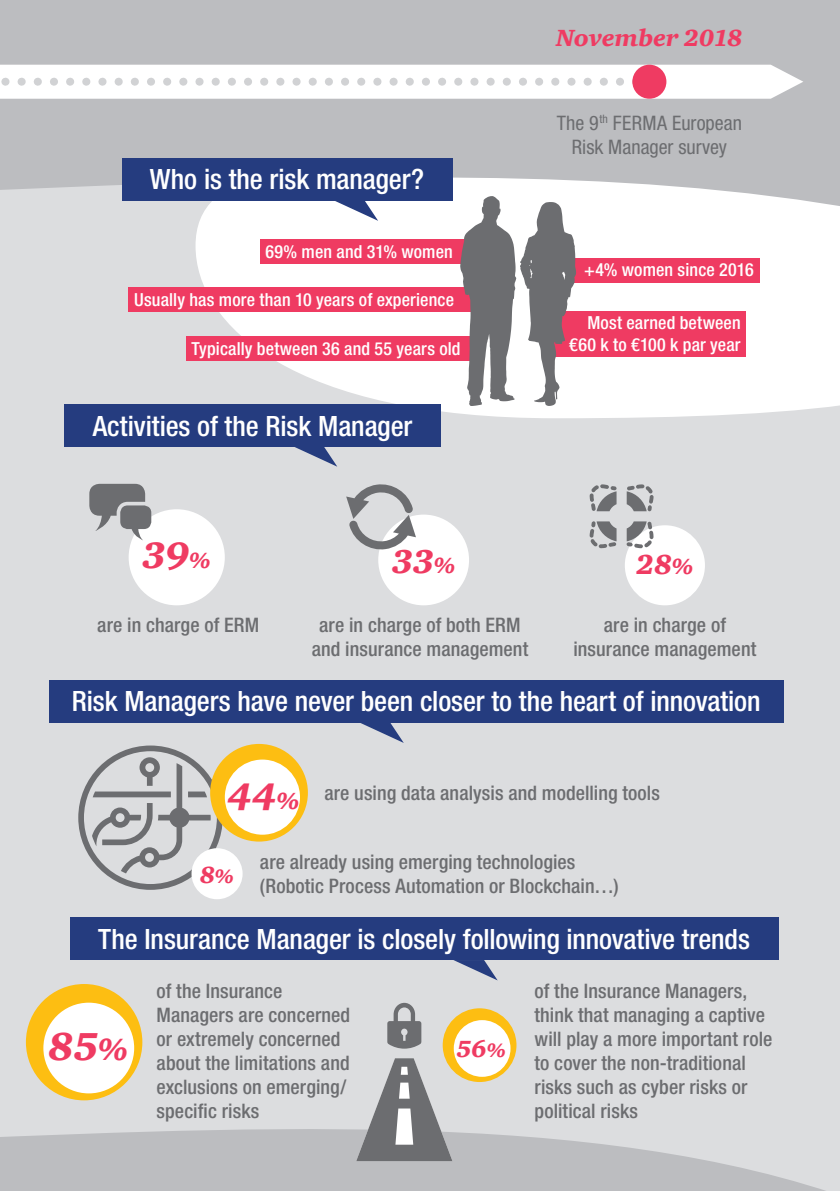
<style>
.page{position:relative;width:840px;height:1191px;background:#fff}
.page>*{position:absolute;margin:0;border:0;box-sizing:border-box;transform-origin:0 0}
.Graph_corp1{font:italic 900 40px "ITC Charter Com";color:#ef3b62}
.Graph_corp1-2{font:italic 900 38px "ITC Charter Com";color:#ef3b62}
.Graph_corp1-3{font:italic 900 37.6px "ITC Charter Com";color:#ef3b62}
.Graph_corp1-4{font:italic 900 33.8px "ITC Charter Com";color:#ef3b62}
.Graph_corp1-5{font:italic 900 28.2px "ITC Charter Com";color:#ef3b62}
.Section_Titre_5{font:500 condensed 28px "Helvetica Neue LT Std";letter-spacing:-.005em;color:#fff}
.Graph_corp1-6{font:italic 900 24px "ITC Charter Com";letter-spacing:-.005em;color:#ef3b62}
.Graph_corp1-7{font:500 condensed 20px/24px "Helvetica Neue LT Std";letter-spacing:.005em;color:#6c6d70}
.Graph_corp1-8{font:condensed 20px/24px "Helvetica Neue LT Std";color:#6c6d70;text-align:center}
.Graph_corp1-9{font:500 condensed 18px/21.6px "Helvetica Neue LT Std";letter-spacing:.01em;color:#fff;text-align:right}
.s1{font-size:22.6px}
.s2{font-size:24px}
.s3{font-size:20px}
.s4{font-size:31.6px}
</style>
<div class="page">
<div style="left:0;top:106px;width:839px;height:1085px;background:#dcdddf"></div>
<svg style="left:195px;top:217px;width:644px;height:201px;background:#fbf8f9"></svg>
<svg style="left:0;top:106px;width:839px;height:111px;background:#cfd0d3"></svg>
<div style="left:432px;top:21px;width:407px;height:155px;background:#bcbdc0"></div>
<div style="left:0;top:0;width:839px;height:106px;background:#bcbdc0"></div>
<svg style="left:0;top:1129px;width:826px;height:62px;fill:#bcbdc0"></svg>
<div style="left:121px;top:158px;width:331px;height:42px;background:#253c7f"></div>
<svg style="left:334px;top:200px;width:44px;height:21px"></svg>
<div style="left:49px;top:680px;width:733px;height:42px;background:#253c7f"></div>
<svg style="left:359px;top:722px;width:44px;height:21px"></svg>
<svg style="left:78px;top:745px;width:144px;height:145px"></svg>
<div style="left:191px;top:848px;width:51px;height:51px;background:#fff;border-radius:50%"></div>
<div style="left:260px;top:239px;width:207px;height:25px;background:#ef3b62"></div>
<div style="left:186px;top:337px;width:289px;height:24px;background:#ef3b62"></div>
<div style="left:571px;top:258px;width:188px;height:24px;background:#ef3b62"></div>
<div style="left:128px;top:288px;width:346px;height:24px;background:#ef3b62"></div>
<div style="left:553px;top:311px;width:192px;height:45px;background:#ef3b62"></div>
<div style="left:64px;top:404px;width:376px;height:43px;background:#253c7f"></div>
<svg style="left:295px;top:447px;width:42px;height:20px"></svg>
<div style="left:129px;top:509px;width:96px;height:96px;background:#fff;border-radius:50%"></div>
<div style="left:624px;top:525px;width:80px;height:80px;background:#fff;border-radius:50%"></div>
<svg style="left:589px;top:484px;width:64px;height:64px"></svg>
<div style="left:378px;top:514px;width:91px;height:91px;background:#fff;border-radius:50%"></div>
<svg style="left:346px;top:484px;width:70px;height:66px"></svg>
<div style="left:26px;top:984px;width:116px;height:116px;background:#fdbe12;border-radius:50%"></div>
<div style="left:43px;top:1002px;width:91px;height:91px;background:#fff;border-radius:50%"></div>
<div style="left:210px;top:744px;width:98px;height:97px;background:#fdbe12;border-radius:50%"></div>
<div style="left:225px;top:759px;width:75px;height:75px;background:#fff;border-radius:50%"></div>
<div style="left:442px;top:1008px;width:74px;height:74px;background:#fdbe12;border-radius:50%"></div>
<div style="left:453px;top:1020px;width:57px;height:56px;background:#fff;border-radius:50%"></div>
<svg style="left:356px;top:1058px;width:96px;height:103px"></svg>
<svg style="left:387px;top:1002px;width:34px;height:46px"></svg>
<div style="left:70px;top:917px;width:708px;height:43px;background:#253c7f"></div>
<svg style="left:453px;top:960px;width:44px;height:20px"></svg>
<svg style="left:0;top:65px;width:802px;height:34px;background:#f9f9fa"></svg>
<div style="left:632px;top:65px;width:34px;height:34px;background:#ef3b62;border-radius:50%"></div>
<svg style="left:460px;top:196px;width:115px;height:210px;background:#a9a1a5"></svg>
<svg style="left:89px;top:484px;width:62px;height:56px"></svg>
<p class="Graph_corp1-6" style="left:555px;top:23px;width:188px">November 2018</p>
<p class="Section_Titre_5" style="left:150px;top:162px;width:275px">Who is the risk manager?</p>
<p class="Graph_corp1-9" style="left:265px;top:240px;width:189px">69% men and 31% women</p>
<p class="Graph_corp1-9" style="left:134px;top:289px;width:321px">Usually has more than 10 years of experience</p>
<p class="Graph_corp1-9" style="left:191px;top:338px;width:270px">Typically between 36 and 55 years old</p>
<p class="Section_Titre_5" style="left:93px;top:409px;width:321px">Activities of the Risk Manager</p>
<p class="Graph_corp1-8" style="left:556px;top:111px;width:187px">The 9<sup>th</sup> FERMA European<br>Risk Manager survey</p>
<p class="Graph_corp1-9" style="left:584px;top:259px;width:171px">+4% women since 2016</p>
<p class="Graph_corp1-9" style="left:569px;top:312px;width:173px">Most earned between €60 k to €100 k par year</p>
<p class="Graph_corp1-3" style="left:142px;top:532px;width:70px">39<span class="s1">%</span></p>
<p class="Graph_corp1-7" style="left:97px;top:613px;width:163px">are in charge of ERM</p>
<p class="Graph_corp1-4" style="left:391px;top:540px;width:65px">33<span class="s1">%</span></p>
<p class="Graph_corp1-7" style="left:311px;top:613px;width:218px;text-align:center">are in charge of both ERM and insurance management</p>
<p class="Graph_corp1-5" style="left:635px;top:547px;width:59px">28<span class="s1">%</span></p>
<p class="Graph_corp1-7" style="left:573px;top:613px;width:184px;text-align:center">are in charge of insurance management</p>
<p class="Section_Titre_5" style="left:72px;top:684px;width:690px">Risk Managers have never been closer to the heart of innovation</p>
<p class="Graph_corp1-2" style="left:227px;top:772px;width:74px">44<span class="s2">%</span></p>
<p class="Graph_corp1-7" style="left:324px;top:780px;width:337px">are using data analysis and modelling tools</p>
<p class="Graph_corp1-6" style="left:199px;top:860px;width:36px">8<span class="s3">%</span></p>
<p class="Graph_corp1-7" style="left:260px;top:849px;width:360px">are already using emerging technologies (Robotic Process Automation or Blockchain…)</p>
<p class="Section_Titre_5" style="left:98px;top:922px;width:652px">The Insurance Manager is closely following innovative trends</p>
<p class="Graph_corp1-7" style="left:156px;top:979px;width:195px">of the Insurance<br>Managers are concerned or extremely concerned about the limitations and exclusions on emerging/ specific risks</p>
<p class="Graph_corp1-7" style="left:534px;top:979px;width:239px">of the Insurance Managers, think that managing a captive will play a more important role to cover the non-traditional risks such as cyber risks or political risks</p>
<p class="Graph_corp1" style="left:48px;top:1022px;width:82px">85<span class="s4">%</span></p>
<p class="Graph_corp1-6" style="left:456px;top:1034px;width:51px">56<span class="s3">%</span></p>
</div>
